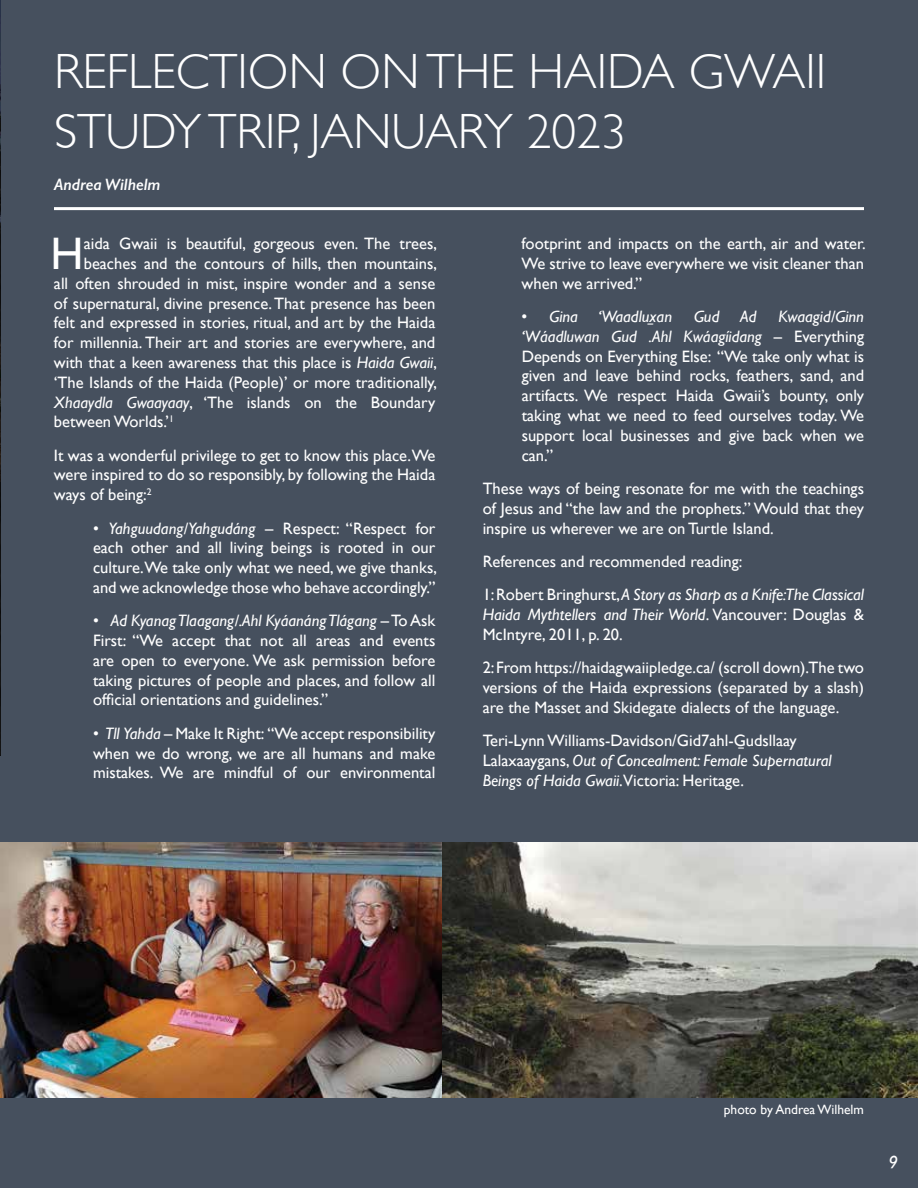
<style>
.page{position:relative;width:918px;height:1188px;background:#46505e}
.page>*{position:absolute;margin:0;border:0;box-sizing:border-box;transform-origin:0 0}
.t1{font:300 49.5px/59.4px "Gill Sans";color:#fff}
.t2{font:45.6px "Gill Sans";color:#fff}
.t3{font:italic 18px "Gill Sans";color:#fff}
.t4{font:16.5px/19.8px "Gill Sans";color:#fff;text-align:justify}
.t5{font:italic 16.5px "Gill Sans";color:#fff}
.t6{font:italic 600 16.5px "Gill Sans";color:#fff}
.t7{font:13.5px "Gill Sans";color:#fff}
.s1{font-style:italic}
.s2{font-style:normal}
.s3{font-family:"Helvetica Neue"}
</style>
<div class="page">
<img style="left:1px;top:842px;width:917px;height:256px">
<img style="left:0;top:0;width:1px;height:756px">
<hr style="left:56px;top:207px;width:806px;height:3px;background:#fff">
<h1 class="t1" style="left:54px;top:40px;width:773px">REFLECTION ON THE HAIDA GWAII<br>STUDY TRIP, JANUARY 2023</h1>
<p class="t6" style="left:54px;top:174px;width:108px">Andrea Wilhelm</p>
<h2 class="t2" style="left:51px;top:227px;width:35px">H</h2>
<p class="t4" style="left:84px;top:234px;width:355px">aida Gwaii is beautiful, gorgeous even. The trees,</p>
<p class="t4" style="left:84px;top:253px;width:355px">beaches and the contours of hills, then mountains,</p>
<p class="t4" style="left:54px;top:273px;width:383px">all often shrouded in mist, inspire wonder and a sense</p>
<p class="t4" style="left:54px;top:293px;width:383px">of supernatural, divine presence. That presence has been</p>
<p class="t4" style="left:54px;top:313px;width:383px">felt and expressed in stories, ritual, and art by the Haida</p>
<p class="t4" style="left:54px;top:333px;width:383px">for millennia. Their art and stories are everywhere, and</p>
<p class="t4" style="left:54px;top:352px;width:385px">with that a keen awareness that this place is <span class="s1">Haida Gwaii</span>,</p>
<p class="t4" style="left:54px;top:372px;width:385px">‘The Islands of the Haida (People)’ or more traditionally,</p>
<p class="t4" style="left:54px;top:392px;width:383px"><span class="s1">Xhaaydla Gwaayaay</span>, ‘The islands on the Boundary</p>
<p class="t4" style="left:54px;top:412px;width:121px">between Worlds.’<sup>1</sup></p>
<p class="t4" style="left:54px;top:445px;width:383px">It was a wonderful privilege to get to know this place.We were inspired to do so responsibly, by following the Haida ways of being:<sup>2</sup></p>
<p class="t4" style="left:93px;top:518px;width:346px">• <span class="s1">Yahguudang/Yahgudáng</span> – Respect: “Respect for each other and all living beings is rooted in our culture.We take only what we need, we give thanks, and we acknowledge those who behave accordingly.”</p>
<p class="t4" style="left:93px;top:611px;width:344px">• <span class="s1">Ad Kyanag Tlaagang/.Ahl Kyáanáng Tlágang</span> – To Ask First: “We accept that not all areas and events are open to everyone. We ask permission before taking pictures of people and places, and follow all official orientations and guidelines.”</p>
<p class="t4" style="left:93px;top:723px;width:344px">• <span class="s1">Tll Yahda</span> – Make It Right: “We accept responsibility when we do wrong, we are all humans and make mistakes. We are mindful of our environmental</p>
<p class="t4" style="left:522px;top:234px;width:346px">footprint and impacts on the earth, air and water.<br>We strive to leave everywhere we visit cleaner than when we arrived.”</p>
<p class="t5" style="left:522px;top:307px;width:152px"><span class="s2">•</span> Gina ‘Waadlux<span class="s3">̲</span>an</p>
<p class="t5" style="left:694px;top:307px;width:64px">Gud Ad</p>
<p class="t4" style="left:522px;top:306px;width:344px;text-indent:257px"><span class="s1">Kwaagid/Ginn ‘Wáadluwan Gud .Ahl Kwáagíidang</span> – Everything Depends on Everything Else: “We take only what is given and leave behind rocks, feathers, sand, and artifacts. We respect Haida Gwaii’s bounty, only taking what we need to feed ourselves today. We support local businesses and give back when we can.”</p>
<p class="t4" style="left:483px;top:478px;width:383px">These ways of being resonate for me with the teachings of Jesus and “the law and the prophets.” Would that they inspire us wherever we are on Turtle Island.</p>
<p class="t4" style="left:483px;top:544px;width:383px;line-height:33.3px">References and recommended reading:<br>1: Robert Bringhurst, <span class="s1">A Story as Sharp as a Knife:The Classical</span></p>
<p class="t4" style="left:483px;top:604px;width:383px"><span class="s1">Haida Mythtellers and Their World</span>. Vancouver: Douglas &amp;<br>McIntyre, 2011, p. 20.</p>
<p class="t4" style="left:483px;top:657px;width:383px">2: From https://haidagwaiipledge.ca/ (scroll down).The two versions of the Haida expressions (separated by a slash) are the Masset and Skidegate dialects of the language.</p>
<p class="t4" style="left:483px;top:730px;width:350px;text-align:left">Teri-Lynn Williams-Davidson/Gid7ahl-G<span class="s3">̲</span>udsllaay<br>Lalaxaaygans, <span class="s1">Out of Concealment: Female Supernatural<br>Beings of Haida Gwaii</span>.Victoria: Heritage.</p>
<p class="t7" style="left:724px;top:1102px;width:142px">photo by Andrea Wilhelm</p>
<p class="t3" style="left:888px;top:1151px;width:11px">9</p>
</div>
